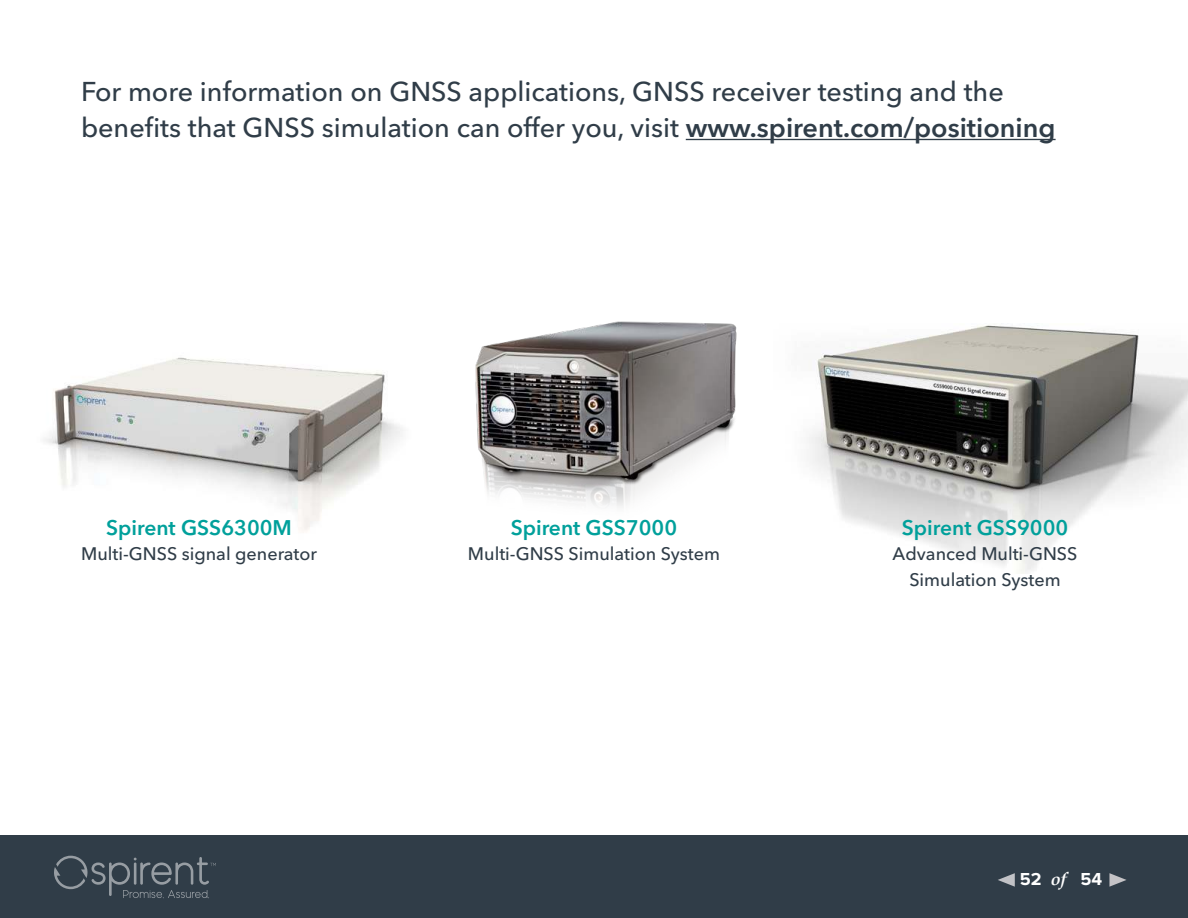
<style>
.page{position:relative;width:1188px;height:918px;background:#fff}
.page>*{position:absolute;margin:0;border:0;box-sizing:border-box;transform-origin:0 0}
.t1{font:500 27px/36px "Avenir Next LT Pro";color:#303d48}
.t2{font:600 21px "Avenir Next LT Pro";color:#00a09b}
.t3{font:500 18px/25.5px "Avenir Next LT Pro";color:#303d48;text-align:center}
.t4{font:700 18px "Proxima Nova";color:#fff}
.s1{font-weight:600}
.s2{font-family:"Book Antiqua";font-style:italic}
</style>
<div class="page">
<div style="left:0;top:836px;width:1188px;height:82px;background:#303d48"></div>
<svg style="left:54px;top:856px;width:162px;height:42px"></svg>
<hr style="left:686px;top:139px;width:370px;height:1px;background:#303d48">
<img style="left:44px;top:357px;width:359px;height:174px">
<img style="left:809px;top:325px;width:379px;height:248px">
<img style="left:475px;top:321px;width:262px;height:186px">
<svg style="left:1109px;top:873px;width:18px;height:14px"></svg>
<svg style="left:998px;top:873px;width:17px;height:14px"></svg>
<p class="t1" style="left:81px;top:76px;width:976px">For more information on GNSS applications, GNSS receiver testing and the benefits that GNSS simulation can offer you, visit <span class="s1">www.spirent.com/positioning</span></p>
<p class="t2" style="left:106px;top:519px;width:187px">Spirent GSS6300M</p>
<p class="t3" style="left:81px;top:543px;width:237px">Multi-GNSS signal generator</p>
<p class="t2" style="left:511px;top:519px;width:168px">Spirent GSS7000</p>
<p class="t3" style="left:468px;top:543px;width:254px">Multi-GNSS Simulation System</p>
<p class="t2" style="left:902px;top:519px;width:168px">Spirent GSS9000</p>
<p class="t3" style="left:893px;top:543px;width:186px">Advanced Multi-GNSS<br>Simulation System</p>
<p class="t4" style="left:1020px;top:872px;width:84px">52 <span class="s2">of</span> 54</p>
</div>
